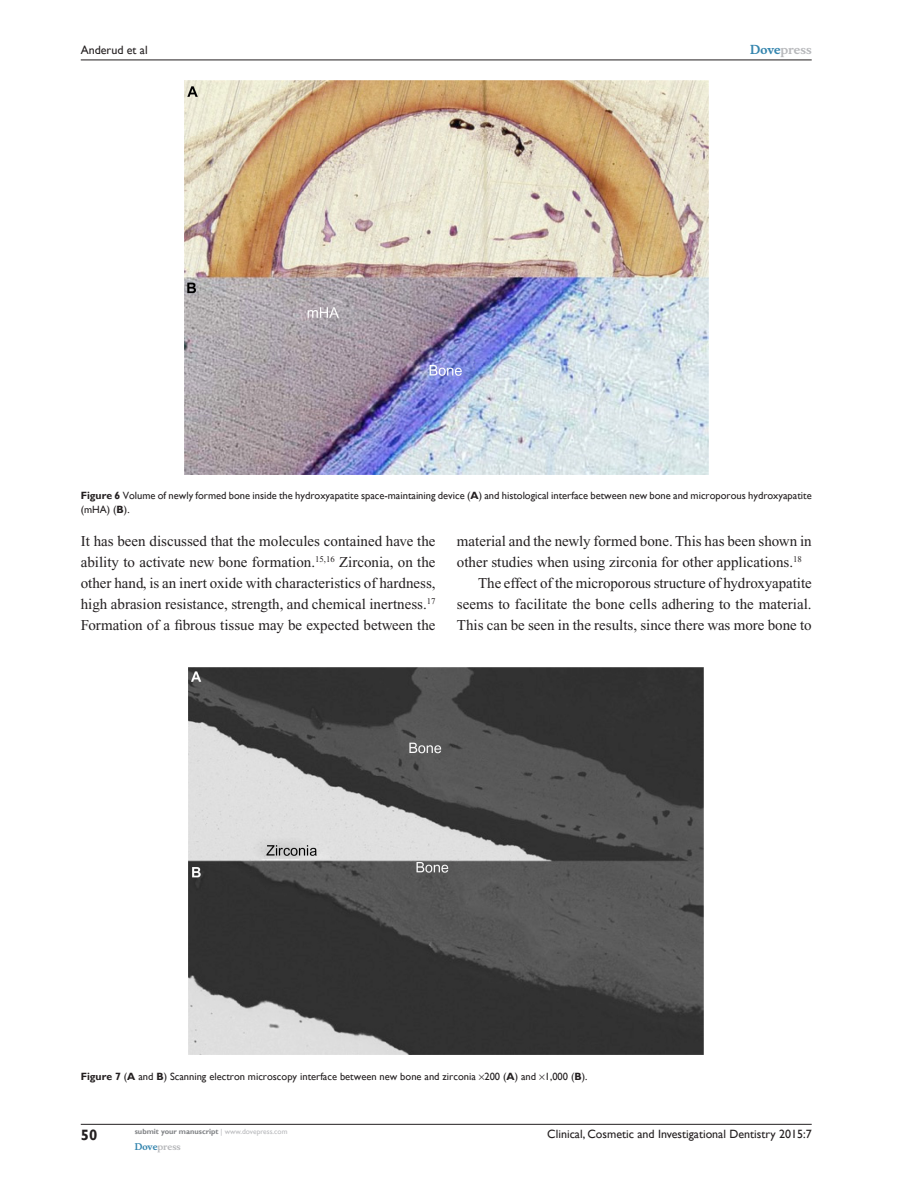
<style>
.page{position:relative;width:918px;height:1188px;background:#fff}
.page>*{position:absolute;margin:0;border:0;box-sizing:border-box;transform-origin:0 0}
.Tx{font:15px/21px "Times New Roman";color:#231f20;text-align:justify}
.t1{font:700 15px "Gill Sans";color:#231f20}
.t2{font:12px "Gill Sans";color:#231f20}
.t3{font:700 12px "Musee";color:#b8b9bc}
.FC{font:10.5px/13.5px "Gill Sans";color:#231f20}
.t4{font:700 9px "Musee";color:#b8b9bc}
.t5{font:700 7.5px "Gill Sans";color:#808285}
.s1{color:#3485ae}
.s2{font-weight:700}
.s3{font-weight:400;color:#b8b9bc}
</style>
<div class="page">
<hr style="left:81px;top:1124px;width:731px;height:1px;background:#231f20">
<hr style="left:81px;top:60px;width:731px;height:1px;background:#231f20">
<img style="left:184px;top:81px;width:524px;height:393px">
<img style="left:189px;top:667px;width:515px;height:387px">
<p class="t2" style="left:81px;top:43px;width:68px">Anderud et al</p>
<p class="t3" style="left:750px;top:43px;width:63px"><span class="s1">Dove</span>press</p>
<p class="FC" style="left:81px;top:489px;width:732px"><span class="s2">Figure 6</span> Volume of newly formed bone inside the hydroxyapatite space-maintaining device (<span class="s2">A</span>) and histological interface between new bone and microporous hydroxyapatite (mHA) (<span class="s2">B</span>).</p>
<p class="Tx" style="left:81px;top:530px;width:356px">It has been discussed that the molecules contained have the ability to activate new bone formation.<sup>15,16</sup> Zirconia, on the other hand, is an inert oxide with characteristics of hardness, high abrasion resistance, strength, and chemical inertness.<sup>17<br></sup>Formation of a fibrous tissue may be expected between the</p>
<p class="Tx" style="left:457px;top:530px;width:356px">material and the newly formed bone. This has been shown in other studies when using zirconia for other applications.<sup>18</sup></p>
<p class="Tx" style="left:457px;top:572px;width:356px;text-indent:21px">The effect of the microporous structure of hydroxyapatite seems to facilitate the bone cells adhering to the material.<br>This can be seen in the results, since there was more bone to</p>
<p class="FC" style="left:81px;top:1069px;width:508px"><span class="s2">Figure 7</span> (<span class="s2">A</span> and <span class="s2">B</span>) Scanning electron microscopy interface between new bone and zirconia 200 (<span class="s2">A</span>) and 1,000 (<span class="s2">B</span>).</p>
<p class="t1" style="left:81px;top:1126px;width:18px">50</p>
<p class="t5" style="left:135px;top:1127px;width:154px">submit your manuscript <span class="s3">| www.dovepress.com</span></p>
<p class="t4" style="left:135px;top:1141px;width:48px"><span class="s1">Dove</span>press</p>
<p class="t2" style="left:547px;top:1127px;width:266px">Clinical, Cosmetic and Investigational Dentistry 2015:7</p>
</div>
